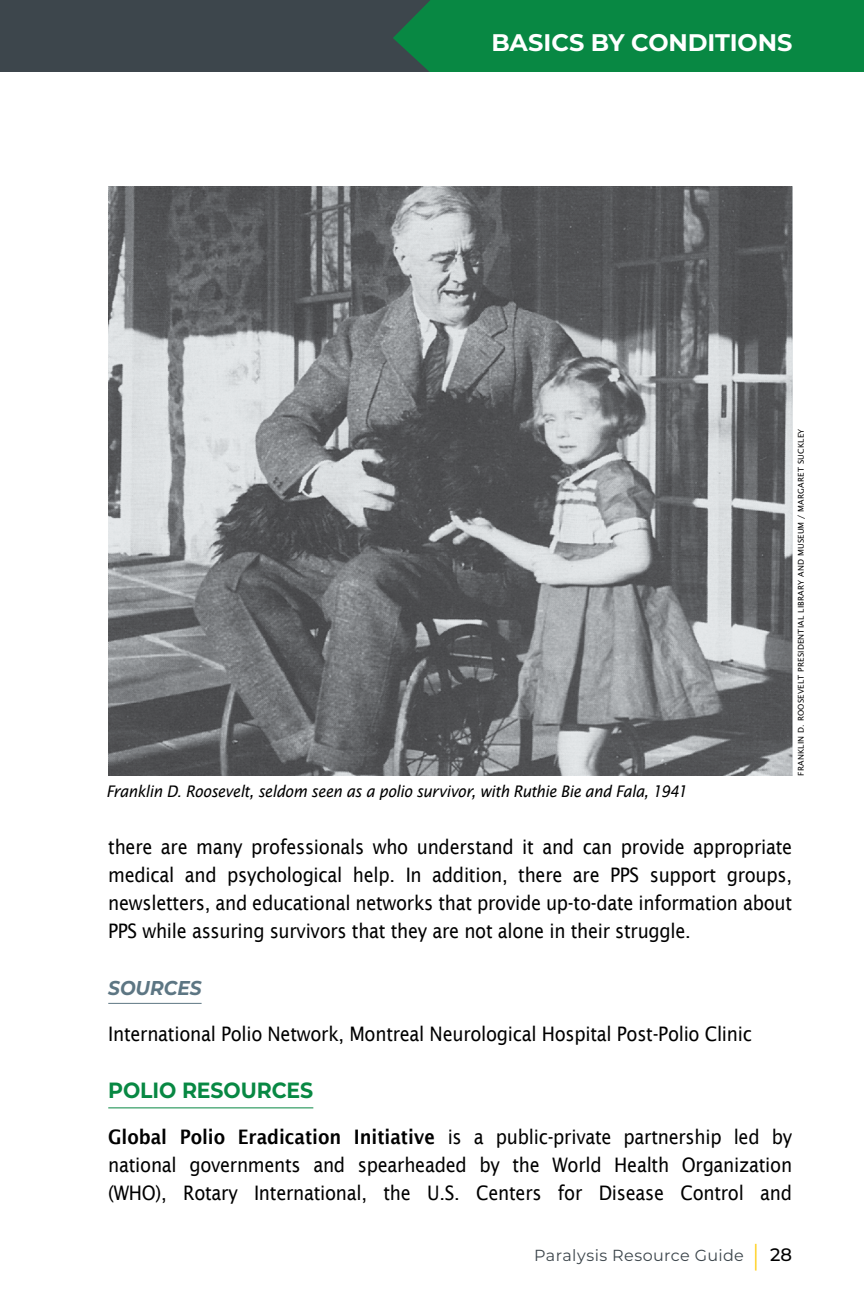
<style>
.page{position:relative;width:864px;height:1296px;background:#fff}
.page>*{position:absolute;margin:0;border:0;box-sizing:border-box;transform-origin:0 0}
.t1{font:700 24px "Montserrat";letter-spacing:-.005em;color:#fff}
.t2{font:700 22px "Montserrat";letter-spacing:-.005em;color:#088843;scale:.93 1}
.t3{font:20px/28px "Lucida Sans";letter-spacing:-.015em;color:#000;text-align:justify;scale:.9 1}
.t4{font:italic 700 20px "Montserrat";letter-spacing:-.005em;color:#5d7683;scale:.93 1}
.t5{font:italic 16px "Lucida Sans";letter-spacing:-.025em;color:#000;scale:.93 1}
.t6{font:100 16px "Montserrat";letter-spacing:.025em;color:#3d464c}
.t7{font:8px "Lucida Sans";letter-spacing:.025em;color:#000}
.s1{font-weight:600}
.s2{font-size:28.4px;color:#ffcb05}
.s3{font-weight:500;font-size:18px;color:#000}
</style>
<div class="page">
<div style="left:0;top:0;width:864px;height:72px;background:#088843"></div>
<div style="left:0;top:0;width:430px;height:72px;background:#3d464c"></div>
<hr style="left:108px;top:1003px;width:94px;height:1px;background:#5d7683">
<hr style="left:108px;top:1107px;width:205px;height:1px;background:#088843">
<img style="left:108px;top:187px;width:685px;height:589px">
<p class="t1" style="left:491px;top:27px;width:303px">BASICS BY CONDITIONS</p>
<p class="t7" style="left:796px;top:776px;width:348px;rotate:-90deg">FRANKLIN D. ROOSEVELT PRESIDENTIAL LIBRARY AND MUSEUM / MARGARET SUCKLEY</p>
<p class="t5" style="left:106px;top:782px;width:627px">Franklin D. Roosevelt, seldom seen as a polio survivor, with Ruthie Bie and Fala, 1941</p>
<p class="t3" style="left:108px;top:833px;width:761px">there are many professionals who understand it and can provide appropriate medical and psychological help. In addition, there are PPS support groups, newsletters, and educational networks that provide up-to-date information about PPS while assuring survivors that they are not alone in their struggle.</p>
<h4 class="t4" style="left:108px;top:975px;width:102px">SOURCES</h4>
<p class="t3" style="left:108px;top:1020px;width:717px">International Polio Network, Montreal Neurological Hospital Post-Polio Clinic</p>
<h4 class="t2" style="left:108px;top:1076px;width:222px">POLIO RESOURCES</h4>
<p class="t3" style="left:108px;top:1123px;width:761px"><span class="s1">Global Polio Eradication Initiative</span> is a public-private partnership led by national governments and spearheaded by the World Health Organization (WHO), Rotary International, the U.S. Centers for Disease Control and</p>
<p class="t6" style="left:534px;top:1245px;width:259px">Paralysis Resource Guide <span class="s2">|</span> <span class="s3">28</span></p>
</div>
